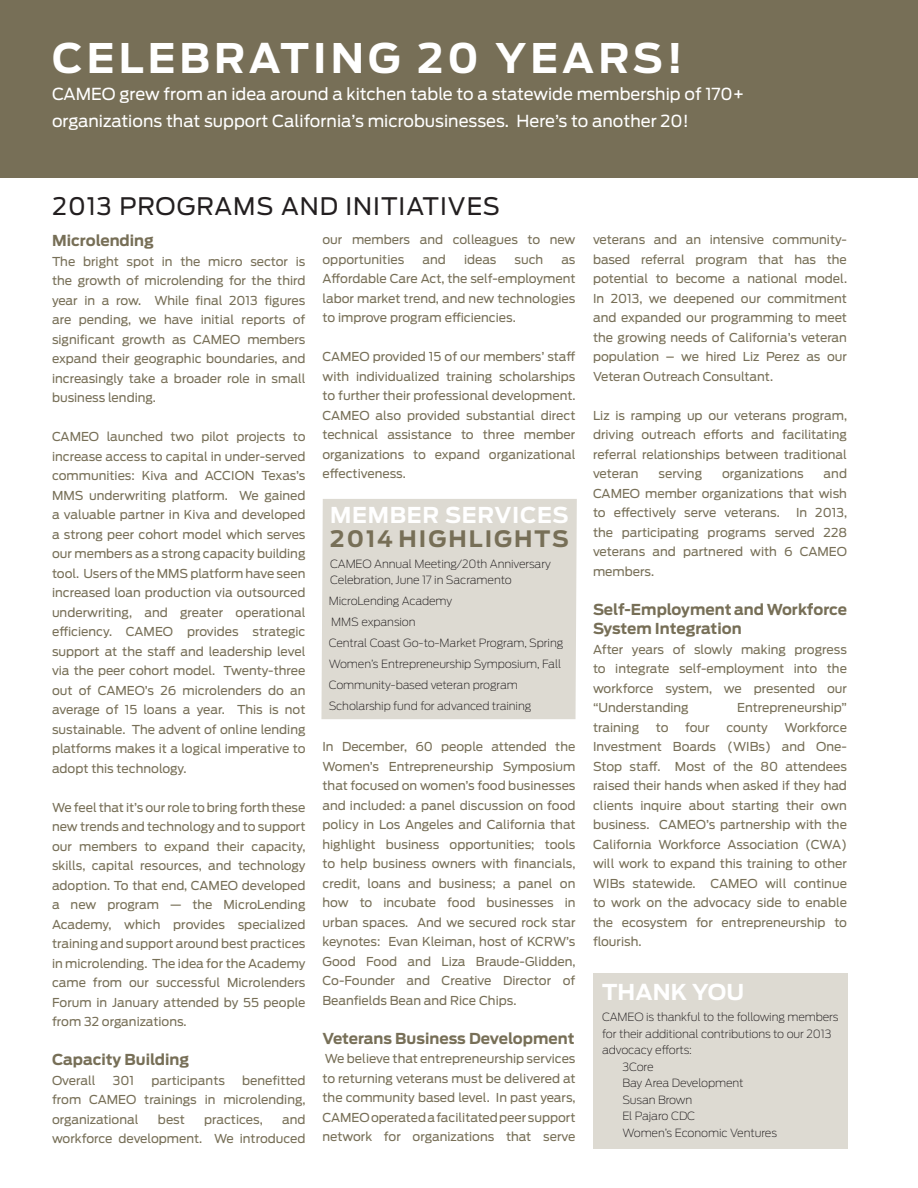
<style>
.page{position:relative;width:918px;height:1188px;background:#fff}
.page>*{position:absolute;margin:0;border:0;box-sizing:border-box;transform-origin:0 0}
.t1{font:700 40.5px "Antenna";letter-spacing:.1em;color:#fff}
.t2{font:24px "Antenna";letter-spacing:.04em;color:#231f20}
.t3{font:700 22.5px "Antenna";letter-spacing:.09em;color:#776f57}
.t4{font:700 21.75px "Antenna";letter-spacing:.03em;color:#fff}
.t5{font:700 21.75px "Antenna";letter-spacing:.005em;color:#fff}
.t6{font:16.5px/27px "Antenna";color:#fff}
.t7{font:700 15px/19.5px "Antenna";color:#776f57}
.t8{font:12.15px/19.5px "Antenna";color:#776f57;text-align:justify}
.t9{font:200 11.25px/21px "Antenna";letter-spacing:-.01em;color:#231f20}
</style>
<div class="page">
<div style="left:0;top:0;width:918px;height:178px;background:#776f57"></div>
<div style="left:321px;top:499px;width:256px;height:220px;background:#dddad2"></div>
<div style="left:593px;top:973px;width:254px;height:176px;background:#dddad2"></div>
<h1 class="t1" style="left:52px;top:34px;width:633px">Celebrating 20 years!</h1>
<h3 class="t6" style="left:52px;top:80px;width:694px">CAMEO grew from an idea around a kitchen table to a statewide membership of 170+ organizations that support California’s microbusinesses. Here’s to another 20!</h3>
<h2 class="t2" style="left:53px;top:192px;width:449px">2013 PROGRAMS AND INITIATIVES</h2>
<p class="t7" style="left:52px;top:231px;width:103px">Microlending</p>
<p class="t8" style="left:52px;top:252px;width:255px">The bright spot in the micro sector is the growth of microlending for the third year in a row. While final 2013 figures are pending, we have initial reports of significant growth as CAMEO members expand their geographic boundaries, and increasingly take a broader role in small business lending.</p>
<p class="t8" style="left:52px;top:427px;width:255px">CAMEO launched two pilot projects to increase access to capital in under-served communities: Kiva and ACCION Texas’s MMS underwriting platform. We gained a valuable partner in Kiva and developed a strong peer cohort model which serves our members as a strong capacity building tool. Users of the MMS platform have seen increased loan production via outsourced underwriting, and greater operational efficiency. CAMEO provides strategic support at the staff and leadership level via the peer cohort model. Twenty-three out of CAMEO’s 26 microlenders do an average of 15 loans a year. This is not sustainable. The advent of online lending platforms makes it a logical imperative to adopt this technology.</p>
<p class="t8" style="left:52px;top:798px;width:255px">We feel that it’s our role to bring forth these new trends and technology and to support our members to expand their capacity, skills, capital resources, and technology adoption. To that end, CAMEO developed a new program — the MicroLending Academy, which provides specialized training and support around best practices in microlending. The idea for the Academy came from our successful Microlenders Forum in January attended by 55 people from 32 organizations.</p>
<p class="t7" style="left:52px;top:1050px;width:139px">Capacity Building</p>
<p class="t8" style="left:52px;top:1071px;width:45px">Overall</p>
<p class="t8" style="left:113px;top:1071px;width:23px">301</p>
<p class="t8" style="left:152px;top:1071px;width:75px">participants</p>
<p class="t8" style="left:52px;top:1071px;width:255px;text-indent:190px">benefitted from CAMEO trainings in microlending, organizational</p>
<p class="t8" style="left:52px;top:1110px;width:255px;text-align:right">and<br>workforce development. We introduced</p>
<p class="t8" style="left:158px;top:1110px;width:28px">best</p>
<p class="t8" style="left:204px;top:1110px;width:60px">practices,</p>
<p class="t8" style="left:323px;top:230px;width:254px">our members and colleagues to new opportunities</p>
<p class="t8" style="left:422px;top:250px;width:25px">and</p>
<p class="t8" style="left:464px;top:250px;width:34px">ideas</p>
<p class="t8" style="left:515px;top:250px;width:30px">such</p>
<p class="t8" style="left:323px;top:250px;width:255px;text-indent:239px">as Affordable Care Act, the self-employment labor market trend, and new technologies to improve program efficiencies.</p>
<p class="t8" style="left:323px;top:347px;width:255px">CAMEO provided 15 of our members’ staff with individualized training scholarships to further their professional development.<br>CAMEO also provided substantial direct technical assistance to three member organizations to expand organizational effectiveness.</p>
<h3 class="t4" style="left:330px;top:502px;width:240px">Member Services</h3>
<h3 class="t3" style="left:330px;top:525px;width:240px">2014 highlights</h3>
<p class="t9" style="left:330px;top:555px;width:222px;line-height:16.5px">CAMEO Annual Meeting/20th Anniversary<br>Celebration, June 17 in Sacramento</p>
<p class="t9" style="left:329px;top:591px;width:236px">MicroLending Academy<br>MMS expansion<br>Central Coast Go-to-Market Program, Spring Women’s Entrepreneurship Symposium, Fall Community-based veteran program Scholarship fund for advanced training</p>
<p class="t8" style="left:323px;top:737px;width:255px">In December, 60 people attended the Women’s Entrepreneurship Symposium that focused on women’s food businesses and included: a panel discussion on food policy in Los Angeles and California that highlight business opportunities; tools to help business owners with financials, credit, loans and business; a panel on how to incubate food businesses in urban spaces. And we secured rock star keynotes: Evan Kleiman, host of KCRW’s Good Food and Liza Braude-Glidden, Co-Founder and Creative Director of Beanfields Bean and Rice Chips.</p>
<p class="t7" style="left:323px;top:1028px;width:253px">Veterans Business Development</p>
<p class="t8" style="left:323px;top:1049px;width:255px">We believe that entrepreneurship services to returning veterans must be delivered at the community based level. In past years, CAMEO operated a facilitated peer support network for organizations that serve</p>
<p class="t8" style="left:593px;top:230px;width:256px">veterans and an intensive community&shy;based referral program that has the potential to become a national model.<br>In 2013, we deepened our commitment and expanded our programming to meet the growing needs of California’s veteran population – we hired Liz Perez as our Veteran Outreach Consultant.</p>
<p class="t8" style="left:593px;top:406px;width:256px">Liz is ramping up our veterans program, driving outreach efforts and facilitating referral relationships between traditional veteran</p>
<p class="t8" style="left:593px;top:464px;width:255px;text-indent:231px">and CAMEO member organizations that wish to effectively serve veterans.</p>
<p class="t8" style="left:659px;top:464px;width:45px">serving</p>
<p class="t8" style="left:722px;top:464px;width:83px">organizations</p>
<p class="t8" style="left:593px;top:503px;width:256px;text-indent:203px">In 2013, the participating programs served 228 veterans and partnered with 6 CAMEO members.</p>
<p class="t7" style="left:593px;top:599px;width:255px">Self-Employment and Workforce<br>System I ntegration</p>
<p class="t8" style="left:593px;top:640px;width:255px">After years of slowly making progress to integrate self-employment into the workforce system, we presented our “Understanding</p>
<p class="t8" style="left:737px;top:698px;width:112px">Entrepreneurship”</p>
<p class="t8" style="left:593px;top:718px;width:256px;text-indent:192px">Workforce Investment Boards (WIBs) and One-Stop staff. Most of the 80 attendees raised their hands when asked if they had clients inquire about starting their own business. CAMEO’s partnership with the California Workforce Association (CWA) will work to expand this training to other WIBs statewide. CAMEO will continue to work on the advocacy side to enable the ecosystem for entrepreneurship to flourish.</p>
<p class="t8" style="left:593px;top:718px;width:48px">training</p>
<p class="t8" style="left:656px;top:718px;width:14px">to</p>
<p class="t8" style="left:685px;top:718px;width:26px">four</p>
<p class="t8" style="left:726px;top:718px;width:43px">county</p>
<h3 class="t5" style="left:602px;top:979px;width:144px">thank you</h3>
<p class="t9" style="left:602px;top:1006px;width:238px">CAMEO is thankful to the following members</p>
<p class="t9" style="left:602px;top:1023px;width:231px">for their additional contributions to our 2013</p>
<p class="t9" style="left:602px;top:1039px;width:91px">advocacy efforts:</p>
<p class="t9" style="left:622px;top:1056px;width:33px">3Core</p>
<p class="t9" style="left:622px;top:1072px;width:123px">Bay Area Development</p>
<p class="t9" style="left:622px;top:1089px;width:71px">Susan Brown</p>
<p class="t9" style="left:622px;top:1105px;width:74px">El Pajaro CDC</p>
<p class="t9" style="left:622px;top:1122px;width:156px">Women’s Economic Ventures</p>
</div>
